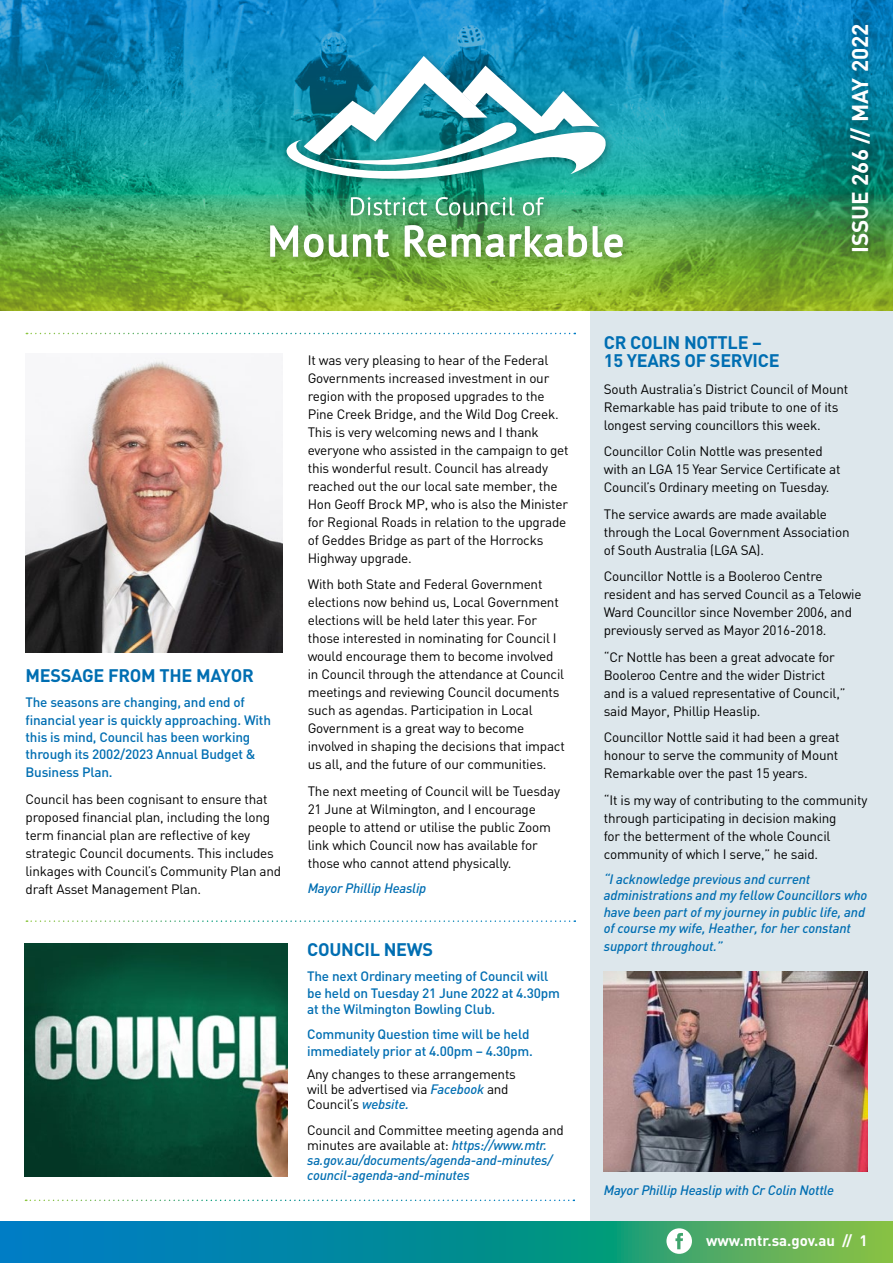
<style>
.page{position:relative;width:893px;height:1263px;background:#fff}
.page>*{position:absolute;margin:0;border:0;box-sizing:border-box;transform-origin:0 0}
.t1{font:700 22.5px "DIN";color:#fff}
.t2{font:700 18px/18px "DIN";letter-spacing:-.015em;color:#006eb2}
.t3{font:700 15px "DIN";color:#fff}
.t4{font:13.5px/18px "DIN";letter-spacing:-.015em;color:#000}
.t5{font:italic 500 13.5px/15px "DIN";letter-spacing:-.015em;color:#006eb2}
.t6{font:500 13.5px/17.4px "DIN";letter-spacing:-.015em;color:#006eb2}
.s1{font-weight:500;font-style:italic;color:#006eb2}
.s2{font-weight:400;font-style:normal;color:#000}
</style>
<div class="page">
<div style="left:590px;top:272px;width:303px;height:980px;background:#dde7ec"></div>
<svg style="left:26px;top:920px;width:549px;height:2px"></svg>
<svg style="left:25px;top:1199px;width:549px;height:2px"></svg>
<svg style="left:26px;top:333px;width:549px;height:1px"></svg>
<img style="left:26px;top:358px;width:256px;height:294px">
<img style="left:604px;top:971px;width:263px;height:201px">
<img style="left:25px;top:944px;width:263px;height:233px">
<img style="left:0;top:0;width:893px;height:310px">
<svg style="left:1px;top:1222px;width:892px;height:41px;background:#1b938d"></svg>
<hr style="left:0;top:1222px;width:1px;height:41px;background:#007dc5">
<svg style="left:666px;top:1228px;width:26px;height:26px"></svg>
<div style="left:262px;top:50px;width:371px;height:218px;background:#000;opacity:.35"></div>
<svg style="left:270px;top:225px;width:28px;height:32px"></svg>
<svg style="left:304px;top:229px;width:85px;height:28px"></svg>
<svg style="left:405px;top:225px;width:41px;height:33px"></svg>
<svg style="left:452px;top:226px;width:135px;height:31px"></svg>
<svg style="left:593px;top:226px;width:30px;height:32px"></svg>
<svg style="left:351px;top:197px;width:76px;height:19px"></svg>
<svg style="left:436px;top:197px;width:79px;height:19px;background:#63a988"></svg>
<svg style="left:523px;top:197px;width:21px;height:19px"></svg>
<svg style="left:286px;top:56px;width:324px;height:129px"></svg>
<div style="left:843px;top:17px;width:37px;height:244px;background:#000;opacity:.35"></div>
<h2 class="t2" style="left:26px;top:665px;width:230px">MESSAGE FROM THE MAYOR</h2>
<p class="t6" style="left:26px;top:693px;width:247px">The seasons are changing, and end of financial year is quickly approaching. With this is mind, Council has been working through its 2002/2023 Annual Budget &amp; Business Plan.</p>
<p class="t4" style="left:26px;top:789px;width:257px">Council has been cognisant to ensure that proposed financial plan, including the long term financial plan are reflective of key strategic Council documents. This includes linkages with Council’s Community Plan and draft Asset Management Plan.</p>
<p class="t4" style="left:308px;top:351px;width:262px">It was very pleasing to hear of the Federal Governments increased investment in our region with the proposed upgrades to the Pine Creek Bridge, and the Wild Dog Creek.<br>This is very welcoming news and I thank everyone who assisted in the campaign to get this wonderful result. Council has already reached out the our local sate member, the Hon Geoff Brock MP, who is also the Minister for Regional Roads in relation to the upgrade of Geddes Bridge as part of the Horrocks Highway upgrade.</p>
<p class="t4" style="left:308px;top:575px;width:259px">With both State and Federal Government elections now behind us, Local Government elections will be held later this year. For those interested in nominating for Council I would encourage them to become involved in Council through the attendance at Council meetings and reviewing Council documents such as agendas. Participation in Local Government is a great way to become involved in shaping the decisions that impact us all, and the future of our communities.</p>
<p class="t4" style="left:308px;top:781px;width:254px">The next meeting of Council will be Tuesday 21 June at Wilmington, and I encourage people to attend or utilise the public Zoom link which Council now has available for those who cannot attend physically.</p>
<p class="t5" style="left:308px;top:881px;width:120px">Mayor Phillip Heaslip</p>
<h2 class="t2" style="left:307px;top:940px;width:128px">COUNCIL NEWS</h2>
<p class="t6" style="left:307px;top:968px;width:254px;line-height:16.5px">The next Ordinary meeting of Council will be held on Tuesday 21 June 2022 at 4.30pm at the Wilmington Bowling Club.</p>
<p class="t6" style="left:307px;top:1026px;width:227px;line-height:16.5px">Community Question time will be held immediately prior at 4.00pm – 4.30pm.</p>
<p class="t4" style="left:307px;top:1067px;width:210px;line-height:15px">Any changes to these arrangements will be advertised via <span class="s1">Facebook</span> and<br>Council’s <span class="s1">website.</span></p>
<p class="t5" style="left:307px;top:1122px;width:258px"><span class="s2">Council and Committee meeting agenda and minutes are available at:</span> https://www.mtr. sa.gov.au/documents/agenda-and-minutes/ council-agenda-and-minutes</p>
<h1 class="t1" style="left:845px;top:253px;width:231px;rotate:-90deg">ISSUE 266 // MAY 2022</h1>
<h2 class="t2" style="left:604px;top:333px;width:177px">CR COLIN NOTTLE –<br>15 YEARS OF SERVICE</h2>
<p class="t4" style="left:604px;top:380px;width:246px">South Australia’s District Council of Mount<br>Remarkable has paid tribute to one of its longest serving councillors this week.</p>
<p class="t4" style="left:604px;top:442px;width:238px">Councillor Colin Nottle was presented with an LGA 15 Year Service Certificate at<br>Council’s Ordinary meeting on Tuesday.</p>
<p class="t4" style="left:604px;top:505px;width:247px">The service awards are made available through the Local Government Association of South Australia (LGA SA).</p>
<p class="t4" style="left:604px;top:567px;width:259px">Councillor Nottle is a Booleroo Centre resident and has served Council as a Telowie Ward Councillor since November 2006, and previously served as Mayor 2016-2018.</p>
<p class="t4" style="left:604px;top:648px;width:243px">“Cr Nottle has been a great advocate for Booleroo Centre and the wider District and is a valued representative of Council,” said Mayor, Phillip Heaslip.</p>
<p class="t4" style="left:604px;top:728px;width:237px;text-align:justify">Councillor Nottle said it had been a great honour to serve the community of Mount Remarkable over the past 15 years.</p>
<p class="t4" style="left:604px;top:791px;width:265px">“It is my way of contributing to the community through participating in decision making<br>for the betterment of the whole Council community of which I serve,” he said.</p>
<p class="t5" style="left:604px;top:870px;width:265px;line-height:16.5px">“I acknowledge previous and current administrations and my fellow Councillors who have been part of my journey in public life, and of course my wife, Heather, for her constant</p>
<p class="t5" style="left:604px;top:938px;width:120px">support throughout.”</p>
<p class="t5" style="left:604px;top:1182px;width:232px">Mayor Phillip Heaslip with Cr Colin Nottle</p>
<p class="t3" style="left:706px;top:1231px;width:163px">www.mtr.sa.gov.au // 1</p>
</div>
